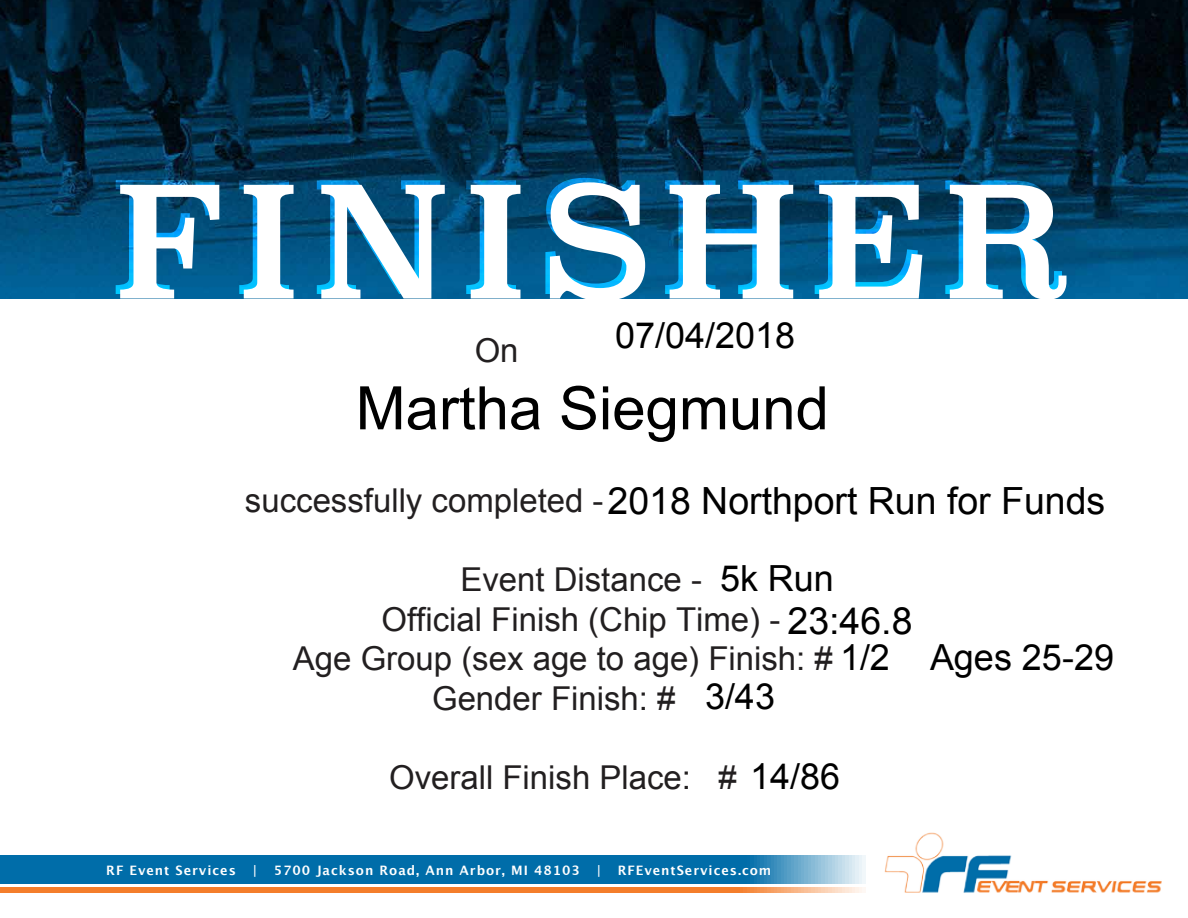
<style>
.page{position:relative;width:1188px;height:918px;background:#fff}
.page>*{position:absolute;margin:0;border:0;box-sizing:border-box;transform-origin:0 0}
.t1{font:153px "Superclarendon";letter-spacing:.1em;color:#fff}
.t2{font:60px "Arial";color:#000}
.t3{font:37.5px "Arial";color:#000}
.t4{font:36px "Arial";color:#000}
.t5{font:32.85px "Arial";color:#221f20}
.t6{font:700 13.05px "Lucida Grande";letter-spacing:.075em;color:#fff}
.s1{font-size:36px;color:#000}
</style>
<div class="page">
<img style="left:0;top:0;width:1188px;height:298px">
<img style="left:884px;top:832px;width:278px;height:61px">
<svg style="left:0;top:856px;width:865px;height:27px;background:#1076ae"></svg>
<svg style="left:0;top:887px;width:865px;height:5px;background:#f48739"></svg>
<h1 class="t1" style="left:110px;top:135px;width:957px">FINISHER</h1>
<p class="t5" style="left:475px;top:328px;width:45px">On</p>
<p class="t4" style="left:615px;top:315px;width:182px">07/04/2018</p>
<h2 class="t2" style="left:356px;top:375px;width:475px">Martha Siegmund</h2>
<p class="t3" style="left:608px;top:480px;width:499px">2018 Northport Run for Funds</p>
<p class="t5" style="left:245px;top:479px;width:360px">successfully completed -</p>
<p class="t4" style="left:720px;top:558px;width:116px">5k Run</p>
<p class="t5" style="left:460px;top:558px;width:243px">Event Distance -</p>
<p class="t5" style="left:382px;top:598px;width:400px">Official Finish (Chip Time) -</p>
<p class="t5" style="left:293px;top:637px;width:599px">Age Group (sex age to age) Finish: # <span class="s1">1/2</span></p>
<p class="t5" style="left:432px;top:677px;width:245px">Gender Finish: #</p>
<p class="t3" style="left:788px;top:600px;width:127px">23:46.8</p>
<p class="t4" style="left:705px;top:677px;width:72px">3/43</p>
<p class="t4" style="left:930px;top:638px;width:186px">Ages 25-29</p>
<p class="t5" style="left:389px;top:756px;width:452px">Overall Finish Place: # <span class="s1">14/86</span></p>
<p class="t6" style="left:106px;top:860px;width:131px">RF Event Services</p>
<p class="t6" style="left:252px;top:860px;width:6px">|</p>
<p class="t6" style="left:274px;top:860px;width:308px">5700 Jackson Road, Ann Arbor, MI 48103</p>
<p class="t6" style="left:596px;top:860px;width:6px">|</p>
<p class="t6" style="left:618px;top:860px;width:155px">RFEventServices.com</p>
</div>
